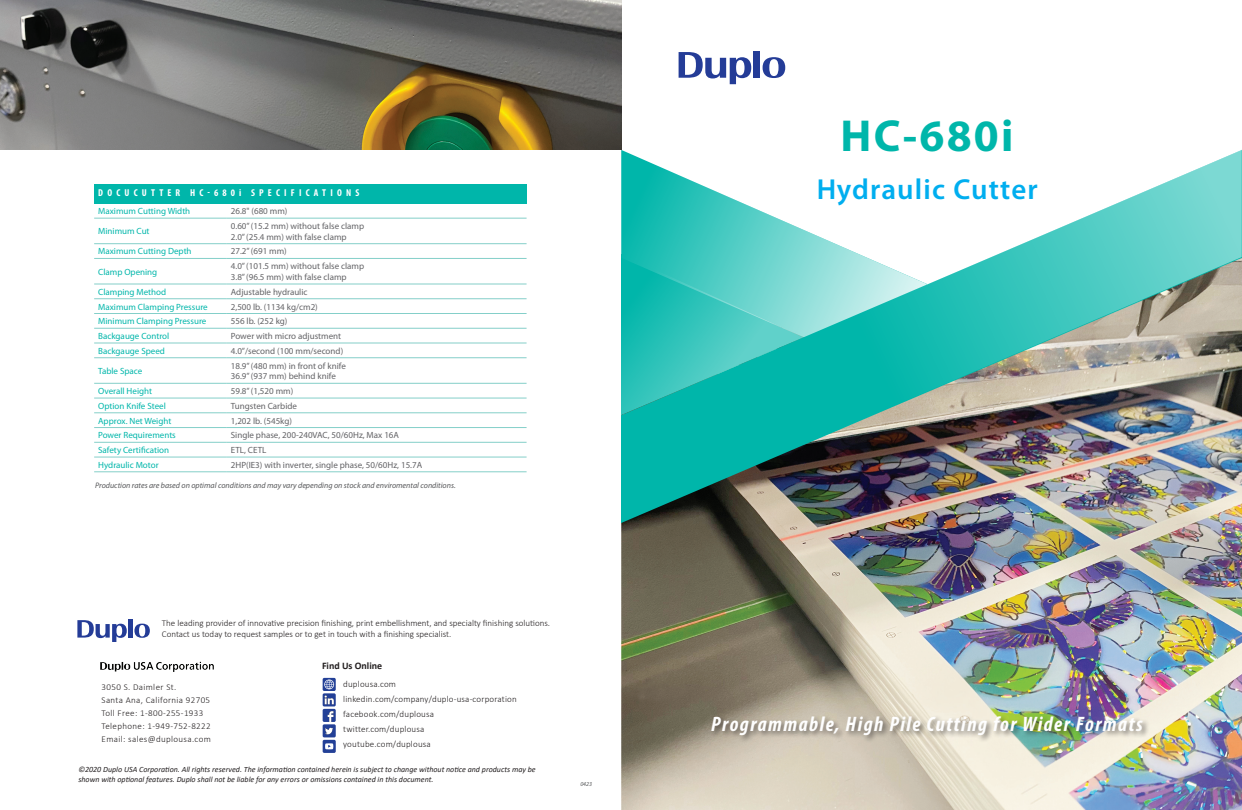
<style>
.page{position:relative;width:1242px;height:810px;background:#fff}
.page>*{position:absolute;margin:0;border:0;box-sizing:border-box;transform-origin:0 0}
.t1{font:700 45px "Myriad Pro";letter-spacing:.05em;color:#00b6aa}
.t2{font:600 29px "Myriad Pro";letter-spacing:.04em;color:#00aeef}
.t3{font:italic 700 condensed 21px "Myriad Pro";letter-spacing:.07em;color:#fff}
.t4{font:700 condensed 10px "Myriad Pro";letter-spacing:.42em;color:#fff}
.t5{font:700 10px "Calibri";color:#231f20}
.t6{font:9px/10.8px "Myriad Pro";color:#636366}
.t7{font:300 9px/15px "Calibri";letter-spacing:.015em;color:#231f20}
.t8{font:9px "Myriad Pro";color:#00b6aa}
.t9{font:300 9px/13px "Calibri";letter-spacing:.04em;color:#231f20}
.t10{font:italic 8px/9.6px "Calibri";color:#231f20}
.t11{font:italic 8px "Myriad Pro";color:#57585a}
.t12{font:italic 6px "Myriad Pro";color:#57585a}
</style>
<div class="page">
<img style="left:621px;top:524px;width:621px;height:286px">
<svg style="left:763px;top:57px;width:22px;height:21px"></svg>
<div style="left:754px;top:51px;width:6px;height:27px;background:#243c97"></div>
<svg style="left:679px;top:52px;width:72px;height:32px"></svg>
<div style="left:94px;top:184px;width:433px;height:19px;background:#00b6aa"></div>
<hr style="left:94px;top:218px;width:133px;height:1px;background:#84cfc9">
<hr style="left:227px;top:218px;width:300px;height:1px;background:#84cfc9">
<hr style="left:94px;top:243px;width:133px;height:1px;background:#84cfc9">
<hr style="left:227px;top:243px;width:300px;height:1px;background:#84cfc9">
<hr style="left:94px;top:258px;width:133px;height:1px;background:#84cfc9">
<hr style="left:227px;top:258px;width:300px;height:1px;background:#84cfc9">
<hr style="left:94px;top:284px;width:133px;height:1px;background:#84cfc9">
<hr style="left:227px;top:284px;width:300px;height:1px;background:#84cfc9">
<hr style="left:94px;top:298px;width:133px;height:1px;background:#84cfc9">
<hr style="left:227px;top:298px;width:300px;height:1px;background:#84cfc9">
<hr style="left:94px;top:313px;width:133px;height:1px;background:#84cfc9">
<hr style="left:227px;top:313px;width:300px;height:1px;background:#84cfc9">
<hr style="left:94px;top:328px;width:133px;height:1px;background:#84cfc9">
<hr style="left:227px;top:328px;width:300px;height:1px;background:#84cfc9">
<hr style="left:94px;top:342px;width:133px;height:2px;background:#84cfc9">
<hr style="left:227px;top:342px;width:300px;height:2px;background:#84cfc9">
<hr style="left:94px;top:357px;width:133px;height:1px;background:#84cfc9">
<hr style="left:227px;top:357px;width:300px;height:1px;background:#84cfc9">
<hr style="left:94px;top:383px;width:133px;height:1px;background:#84cfc9">
<hr style="left:227px;top:383px;width:300px;height:1px;background:#84cfc9">
<hr style="left:94px;top:398px;width:133px;height:1px;background:#84cfc9">
<hr style="left:227px;top:398px;width:300px;height:1px;background:#84cfc9">
<hr style="left:94px;top:412px;width:133px;height:1px;background:#84cfc9">
<hr style="left:227px;top:412px;width:300px;height:1px;background:#84cfc9">
<hr style="left:94px;top:427px;width:133px;height:1px;background:#84cfc9">
<hr style="left:227px;top:427px;width:300px;height:1px;background:#84cfc9">
<hr style="left:94px;top:442px;width:133px;height:1px;background:#84cfc9">
<hr style="left:227px;top:442px;width:300px;height:1px;background:#84cfc9">
<hr style="left:94px;top:457px;width:133px;height:1px;background:#84cfc9">
<hr style="left:94px;top:471px;width:133px;height:1px;background:#84cfc9">
<hr style="left:227px;top:457px;width:300px;height:1px;background:#84cfc9">
<hr style="left:227px;top:471px;width:300px;height:1px;background:#84cfc9">
<img style="left:0;top:0;width:621px;height:150px">
<div style="left:710px;top:714px;width:441px;height:29px;background:#231f20;opacity:.57"></div>
<svg style="left:134px;top:624px;width:16px;height:14px"></svg>
<div style="left:128px;top:619px;width:5px;height:19px;background:#243c97"></div>
<svg style="left:77px;top:620px;width:50px;height:22px"></svg>
<div style="left:323px;top:709px;width:13px;height:13px;background:#234097;border-radius:2px"></div>
<svg style="left:328px;top:711px;width:5px;height:11px"></svg>
<svg style="left:323px;top:693px;width:13px;height:13px"></svg>
<svg style="left:325px;top:696px;width:9px;height:8px"></svg>
<svg style="left:323px;top:678px;width:13px;height:13px"></svg>
<svg style="left:324px;top:680px;width:10px;height:9px"></svg>
<svg style="left:323px;top:740px;width:13px;height:13px"></svg>
<svg style="left:325px;top:743px;width:8px;height:6px"></svg>
<div style="left:323px;top:724px;width:13px;height:13px;background:#234097;border-radius:2px"></div>
<svg style="left:325px;top:728px;width:8px;height:6px"></svg>
<img style="left:100px;top:661px;width:114px;height:11px">
<img style="left:620px;top:149px;width:622px;height:375px">
<h1 class="t1" style="left:840px;top:106px;width:175px">HC-680i</h1>
<p class="t4" style="left:98px;top:186px;width:263px">DOCUCUTTER HC-680i SPECIFICATIONS</p>
<h2 class="t2" style="left:816px;top:171px;width:223px">Hydraulic Cutter</h2>
<p class="t8" style="left:98px;top:206px;width:94px">Maximum Cutting Width</p>
<p class="t6" style="left:231px;top:206px;width:58px">26.8" (680 mm)</p>
<p class="t8" style="left:98px;top:226px;width:53px">Minimum Cut</p>
<p class="t6" style="left:231px;top:220px;width:135px">0.60” (15.2 mm) without false clamp<br>2.0” (25.4 mm) with false clamp</p>
<p class="t8" style="left:98px;top:246px;width:95px">Maximum Cutting Depth</p>
<p class="t6" style="left:231px;top:246px;width:57px">27.2” (691 mm)</p>
<p class="t8" style="left:98px;top:266px;width:61px">Clamp Opening</p>
<p class="t6" style="left:231px;top:261px;width:135px">4.0” (101.5 mm) without false clamp<br>3.8” (96.5 mm) with false clamp</p>
<p class="t8" style="left:98px;top:286px;width:70px">Clamping Method</p>
<p class="t6" style="left:231px;top:286px;width:78px">Adjustable hydraulic</p>
<p class="t8" style="left:98px;top:301px;width:111px">Maximum Clamping Pressure</p>
<p class="t6" style="left:231px;top:301px;width:89px">2,500 lb. (1134 kg/cm2)</p>
<p class="t8" style="left:98px;top:316px;width:110px">Minimum Clamping Pressure</p>
<p class="t6" style="left:231px;top:316px;width:58px">556 lb. (252 kg)</p>
<p class="t8" style="left:98px;top:330px;width:73px">Backgauge Control</p>
<p class="t6" style="left:231px;top:330px;width:112px">Power with micro adjustment</p>
<p class="t8" style="left:98px;top:345px;width:68px">Backgauge Speed</p>
<p class="t6" style="left:231px;top:345px;width:114px">4.0”/second (100 mm/second)</p>
<p class="t8" style="left:98px;top:365px;width:46px">Table Space</p>
<p class="t6" style="left:231px;top:360px;width:117px">18.9” (480 mm) in front of knife<br>36.9” (937 mm) behind knife</p>
<p class="t8" style="left:98px;top:385px;width:55px">Overall Height</p>
<p class="t6" style="left:231px;top:386px;width:64px">59.8” (1,520 mm)</p>
<p class="t8" style="left:98px;top:400px;width:69px">Option Knife Steel</p>
<p class="t6" style="left:231px;top:400px;width:68px">Tungsten Carbide</p>
<p class="t8" style="left:98px;top:415px;width:75px">Approx. Net Weight</p>
<p class="t6" style="left:231px;top:415px;width:63px">1,202 lb. (545kg)</p>
<p class="t8" style="left:98px;top:430px;width:79px">Power Requirements</p>
<p class="t6" style="left:231px;top:430px;width:170px">Single phase, 200-240VAC, 50/60Hz, Max 16A</p>
<p class="t8" style="left:98px;top:444px;width:72px">Safety Certification</p>
<p class="t6" style="left:231px;top:445px;width:37px">ETL, CETL</p>
<p class="t8" style="left:98px;top:459px;width:62px">Hydraulic Motor</p>
<p class="t6" style="left:231px;top:459px;width:193px">2HP(IE3) with inverter, single phase, 50/60Hz, 15.7A</p>
<p class="t11" style="left:95px;top:480px;width:362px">Production rates are based on optimal conditions and may vary depending on stock and enviromental conditions.</p>
<p class="t7" style="left:162px;top:618px;width:390px;line-height:10.8px">The leading provider of innovative precision finishing, print embellishment, and specialty finishing solutions.<br>Contact us today to request samples or to get in touch with a finishing specialist.</p>
<p class="t5" style="left:322px;top:659px;width:62px">Find Us Online</p>
<p class="t7" style="left:343px;top:677px;width:175px">duplousa.com linkedin.com/company/duplo-usa-corporation facebook.com/duplousa twitter.com/duplousa<br>youtube.com/duplousa</p>
<p class="t9" style="left:102px;top:680px;width:111px">3050 S. Daimler St.<br>Santa Ana, California 92705<br>Toll Free: 1-800-255-1933<br>Telephone: 1-949-752-8222<br>Email: sales@duplousa.com</p>
<p class="t10" style="left:78px;top:765px;width:459px">©2020 Duplo USA Corporation. All rights reserved. The information contained herein is subject to change without notice and products may be shown with optional features. Duplo shall not be liable for any errors or omissions contained in this document.</p>
<p class="t12" style="left:580px;top:781px;width:13px">0423</p>
<h3 class="t3" style="left:711px;top:711px;width:433px">Programmable, High Pile Cutting for Wider Formats</h3>
</div>
